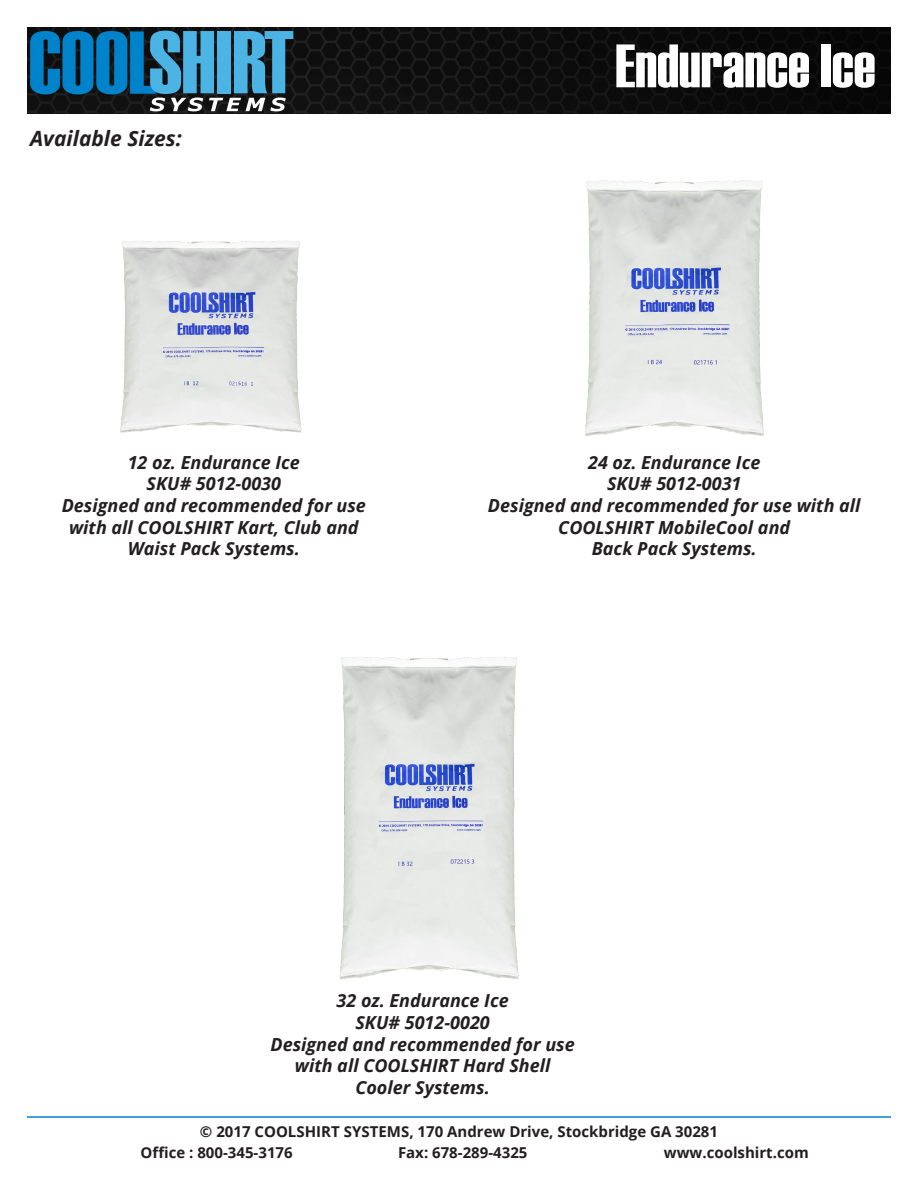
<style>
.page{position:relative;width:918px;height:1188px;background:#fff}
.page>*{position:absolute;margin:0;border:0;box-sizing:border-box;transform-origin:0 0}
.t1{font:61.2px "Haettenschweiler";color:#fff}
.t2{font:italic 700 21px "Open Sans";color:#231f20}
.t3{font:italic 700 18px/21.6px "Open Sans";color:#231f20;text-align:center}
.t4{font:700 15px "Open Sans";color:#231f20}
</style>
<div class="page">
<img style="left:27px;top:27px;width:864px;height:87px">
<hr style="left:27px;top:1116px;width:864px;height:2px;background:#0083ca">
<img style="left:120px;top:240px;width:182px;height:193px">
<img style="left:585px;top:180px;width:179px;height:256px">
<img style="left:339px;top:657px;width:180px;height:323px">
<svg style="left:30px;top:31px;width:263px;height:80px;background:#286c8e"></svg>
<p class="t2" style="left:30px;top:123px;width:153px">Available Sizes:</p>
<p class="t1" style="left:615px;top:24px;width:262px">Endurance Ice</p>
<p class="t3" style="left:128px;top:451px;width:174px">12 oz. Endurance Ice</p>
<p class="t3" style="left:147px;top:473px;width:136px">SKU# 5012-0030</p>
<p class="t3" style="left:62px;top:494px;width:306px">Designed and recommended for use with all COOLSHIRT Kart, Club and<br>Waist Pack Systems.</p>
<p class="t3" style="left:588px;top:451px;width:174px">24 oz. Endurance Ice</p>
<p class="t3" style="left:607px;top:473px;width:136px">SKU# 5012-0031</p>
<p class="t3" style="left:488px;top:494px;width:374px">Designed and recommended for use with all<br>COOLSHIRT MobileCool and</p>
<p class="t3" style="left:592px;top:537px;width:166px">Back Pack Systems.</p>
<p class="t3" style="left:337px;top:990px;width:174px">32 oz. Endurance Ice</p>
<p class="t3" style="left:355px;top:1011px;width:136px">SKU# 5012-0020</p>
<p class="t3" style="left:270px;top:1033px;width:306px">Designed and recommended for use with all COOLSHIRT Hard Shell</p>
<p class="t3" style="left:355px;top:1076px;width:136px">Cooler Systems.</p>
<p class="t4" style="left:200px;top:1121px;width:520px">© 2017 COOLSHIRT SYSTEMS, 170 Andrew Drive, Stockbridge GA 30281</p>
<p class="t4" style="left:141px;top:1142px;width:154px">Office : 800-345-3176</p>
<p class="t4" style="left:398px;top:1142px;width:131px">Fax: 678-289-4325</p>
<p class="t4" style="left:664px;top:1142px;width:146px">www.coolshirt.com</p>
</div>
